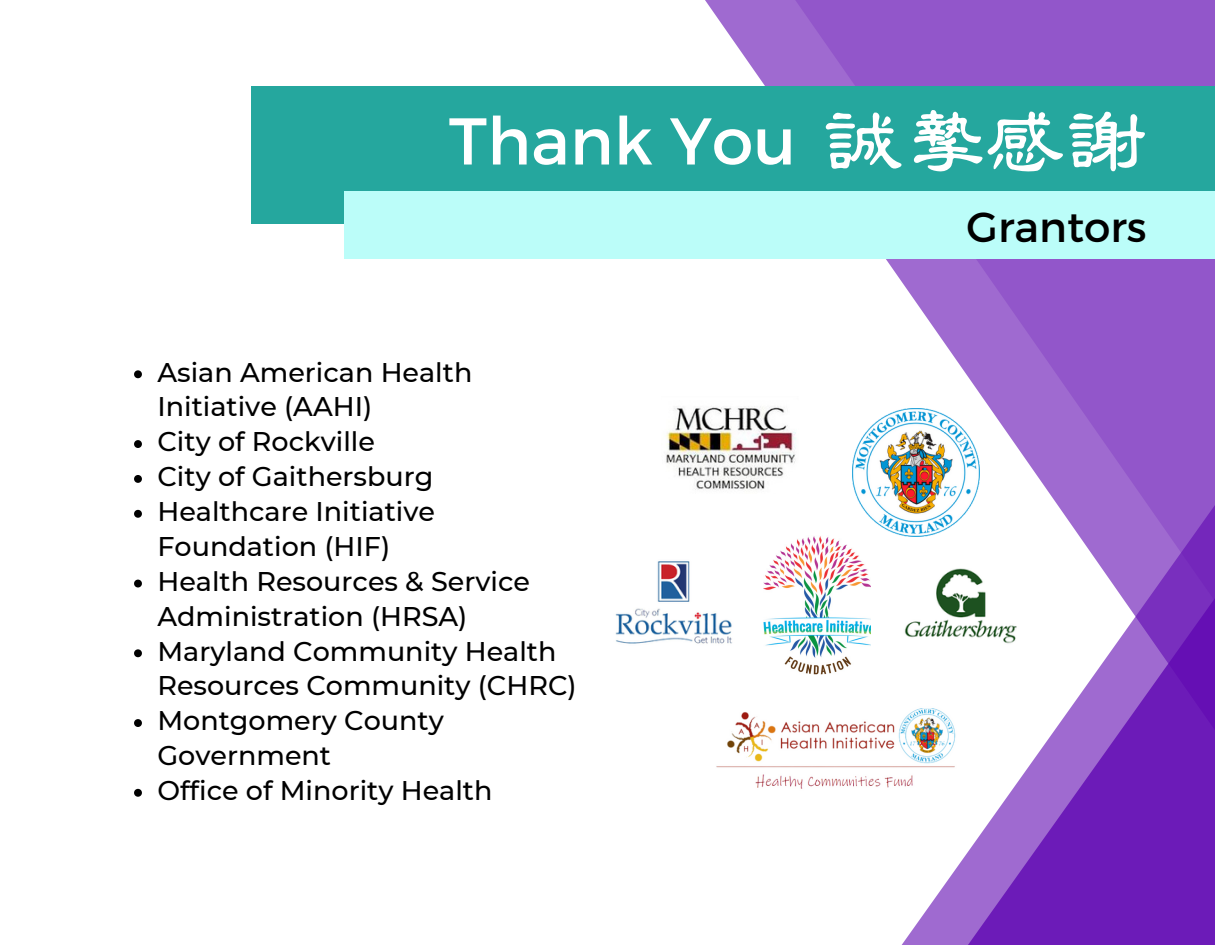
<style>
.page{position:relative;width:1215px;height:945px;background:#fff}
.page>*{position:absolute;margin:0;border:0;box-sizing:border-box;transform-origin:0 0}
.t1{font:500 81px "Han Wang Li Su";color:#fff}
.t2{font:66px "Montserrat";color:#fff}
.t3{font:42px "Montserrat";color:#000}
.t4{font:500 27px/34.8px "Montserrat";color:#000}
</style>
<div class="page">
<svg style="left:705px;top:0;width:510px;height:267px;background:#9d67cf"></svg>
<svg style="left:891px;top:267px;width:324px;height:17px;background:#975ecc"></svg>
<svg style="left:870px;top:284px;width:345px;height:661px"></svg>
<div style="left:252px;top:86px;width:963px;height:138px;background:#25a79e"></div>
<div style="left:344px;top:192px;width:871px;height:67px;background:#bbfdf9"></div>
<img style="left:763px;top:536px;width:107px;height:139px">
<img style="left:716px;top:706px;width:241px;height:88px">
<img style="left:615px;top:561px;width:117px;height:83px">
<img style="left:666px;top:407px;width:130px;height:83px">
<img style="left:852px;top:409px;width:127px;height:127px">
<img style="left:899px;top:568px;width:122px;height:77px">
<svg style="left:134px;top:370px;width:8px;height:8px"></svg>
<svg style="left:134px;top:440px;width:8px;height:8px"></svg>
<svg style="left:134px;top:475px;width:8px;height:8px"></svg>
<svg style="left:134px;top:510px;width:8px;height:8px"></svg>
<svg style="left:134px;top:580px;width:8px;height:7px"></svg>
<svg style="left:134px;top:649px;width:8px;height:8px"></svg>
<svg style="left:134px;top:719px;width:8px;height:8px"></svg>
<svg style="left:134px;top:789px;width:8px;height:8px"></svg>
<h2 class="t2" style="left:449px;top:98px;width:349px">Thank You</h2>
<h1 class="t1" style="left:823px;top:100px;width:325px">誠摯感謝</h1>
<h3 class="t3" style="left:967px;top:200px;width:182px">Grantors</h3>
<p class="t4" style="left:157px;top:355px;width:421px">Asian American Health<br>Initiative (AAHI)<br>City of Rockville<br>City of Gaithersburg<br>Healthcare Initiative<br>Foundation (HIF)<br>Health Resources &amp; Service<br>Administration (HRSA)<br>Maryland Community Health<br>Resources Community (CHRC)<br>Montgomery County<br>Government<br>Office of Minority Health</p>
</div>
